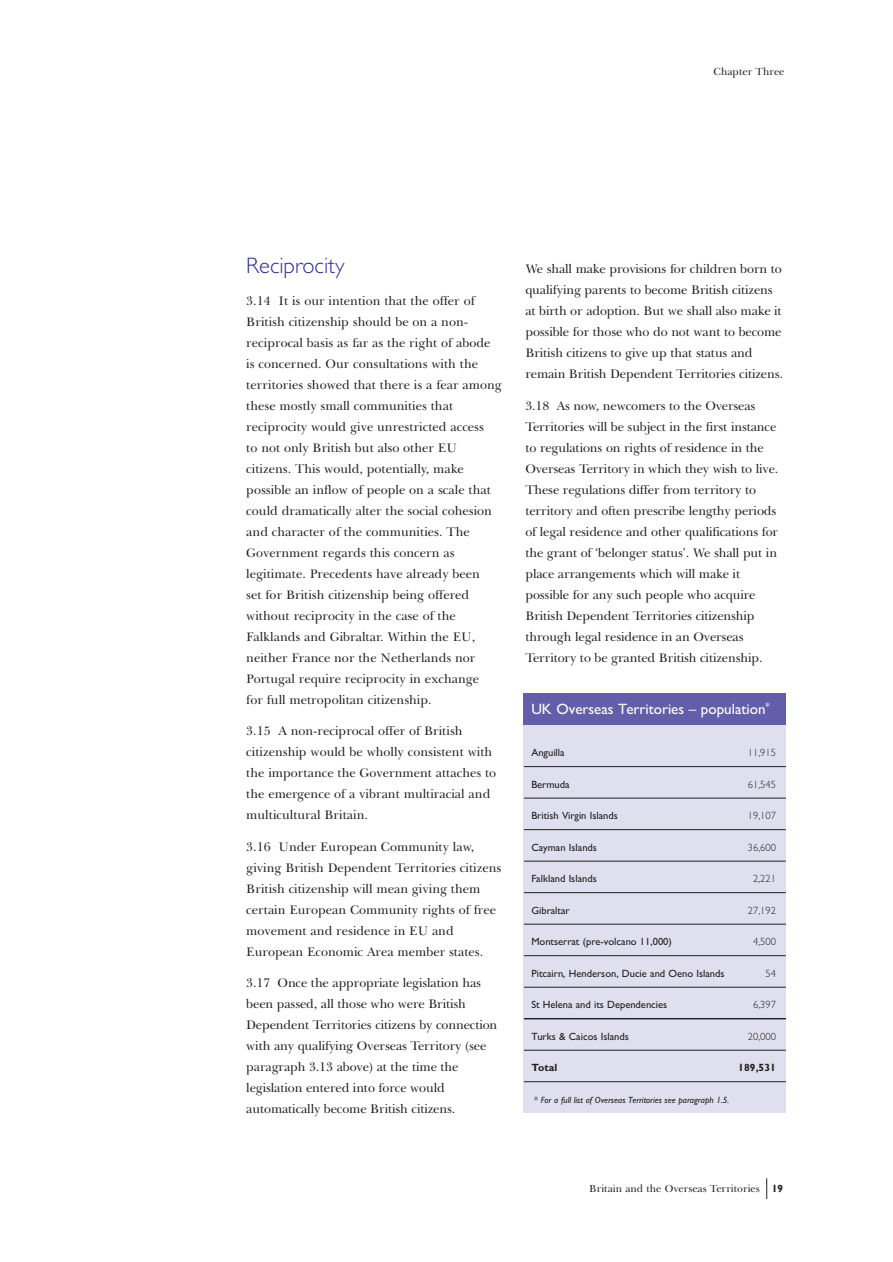
<style>
.page{position:relative;width:893px;height:1262px;background:#fff}
.page>*{position:absolute;margin:0;border:0;box-sizing:border-box;transform-origin:0 0}
.t1{font:300 22.5px "M Gill Sans";color:#2e3092}
.t2{font:15px "M Gill Sans";color:#fff}
.t3{font:12.75px/21px "Baskerville";color:#231f20}
.t4{font:10.5px "M Gill Sans";color:#231f20}
.t5{font:300 10.5px "M Gill Sans";color:#231f20}
.t6{font:10.5px "Baskerville";color:#231f20}
.t7{font:700 10.5px "M Gill Sans";color:#231f20}
.t8{font:italic 9px "M Gill Sans";color:#231f20}
.s1{font-family:"M Gill Sans";font-weight:700}
</style>
<div class="page">
<svg style="left:766px;top:1178px;width:1px;height:20px"></svg>
<div style="left:524px;top:724px;width:262px;height:389px;background:#e0dfef"></div>
<div style="left:524px;top:693px;width:262px;height:31px;background:#625ea9"></div>
<hr style="left:524px;top:766px;width:261px;height:1px;background:#231f20">
<hr style="left:524px;top:798px;width:261px;height:1px;background:#231f20">
<hr style="left:524px;top:829px;width:261px;height:1px;background:#231f20">
<hr style="left:524px;top:861px;width:261px;height:1px;background:#231f20">
<hr style="left:524px;top:892px;width:261px;height:1px;background:#231f20">
<hr style="left:524px;top:924px;width:261px;height:1px;background:#231f20">
<hr style="left:524px;top:955px;width:261px;height:1px;background:#231f20">
<hr style="left:524px;top:987px;width:261px;height:1px;background:#231f20">
<hr style="left:524px;top:1050px;width:261px;height:1px;background:#231f20">
<hr style="left:524px;top:1081px;width:261px;height:1px;background:#231f20">
<hr style="left:524px;top:1018px;width:261px;height:1px;background:#231f20">
<p class="t6" style="left:713px;top:68px;width:72px">Chapter Three</p>
<h1 class="t1" style="left:246px;top:258px;width:100px">Reciprocity</h1>
<p class="t3" style="left:246px;top:291px;width:257px">3.14 It is our intention that the offer of British citizenship should be on a non&shy;reciprocal basis as far as the right of abode is concerned. Our consultations with the territories showed that there is a fear among these mostly small communities that reciprocity would give unrestricted access<br>to not only British but also other EU citizens. This would, potentially, make possible an inflow of people on a scale that could dramatically alter the social cohesion and character of the communities. The Government regards this concern as legitimate. Precedents have already been<br>set for British citizenship being offered without reciprocity in the case of the Falklands and Gibraltar. Within the EU, neither France nor the Netherlands nor Portugal require reciprocity in exchange<br>for full metropolitan citizenship.</p>
<p class="t3" style="left:246px;top:722px;width:251px">3.15 A non-reciprocal offer of British citizenship would be wholly consistent with the importance the Government attaches to the emergence of a vibrant multiracial and multicultural Britain.</p>
<p class="t3" style="left:246px;top:837px;width:256px">3.16 Under European Community law, giving British Dependent Territories citizens British citizenship will mean giving them certain European Community rights of free movement and residence in EU and European Economic Area member states.</p>
<p class="t3" style="left:246px;top:974px;width:252px">3.17 Once the appropriate legislation has been passed, all those who were British Dependent Territories citizens by connection with any qualifying Overseas Territory (see paragraph 3.13 above) at the time the legislation entered into force would automatically become British citizens.</p>
<p class="t3" style="left:525px;top:260px;width:259px">We shall make provisions for children born to qualifying parents to become British citizens at birth or adoption. But we shall also make it possible for those who do not want to become British citizens to give up that status and remain British Dependent Territories citizens.</p>
<p class="t3" style="left:525px;top:396px;width:254px">3.18 As now, newcomers to the Overseas Territories will be subject in the first instance to regulations on rights of residence in the Overseas Territory in which they wish to live.<br>These regulations differ from territory to territory and often prescribe lengthy periods of legal residence and other qualifications for the grant of ‘belonger status’. We shall put in place arrangements which will make it possible for any such people who acquire British Dependent Territories citizenship through legal residence in an Overseas Territory to be granted British citizenship.</p>
<p class="t2" style="left:531px;top:704px;width:240px">UK Overseas Territories – population<sup>*</sup></p>
<p class="t4" style="left:531px;top:749px;width:35px">Anguilla</p>
<p class="t4" style="left:531px;top:780px;width:40px">Bermuda</p>
<p class="t4" style="left:531px;top:812px;width:88px">British Virgin Islands</p>
<p class="t4" style="left:531px;top:843px;width:67px">Cayman Islands</p>
<p class="t4" style="left:531px;top:875px;width:67px">Falkland Islands</p>
<p class="t4" style="left:531px;top:906px;width:40px">Gibraltar</p>
<p class="t4" style="left:531px;top:938px;width:142px">Montserrat (pre-volcano 11,000)</p>
<p class="t4" style="left:531px;top:969px;width:195px">Pitcairn, Henderson, Ducie and Oeno Islands</p>
<p class="t4" style="left:531px;top:1001px;width:137px">St Helena and its Dependencies</p>
<p class="t4" style="left:531px;top:1032px;width:99px">Turks &amp; Caicos Islands</p>
<p class="t7" style="left:531px;top:1064px;width:27px">Total</p>
<p class="t5" style="left:747px;top:749px;width:30px">11,915</p>
<p class="t5" style="left:747px;top:780px;width:30px">61,545</p>
<p class="t5" style="left:747px;top:812px;width:30px">19,107</p>
<p class="t5" style="left:747px;top:843px;width:30px">36,600</p>
<p class="t5" style="left:753px;top:875px;width:24px">2,221</p>
<p class="t5" style="left:747px;top:906px;width:30px">27,192</p>
<p class="t5" style="left:753px;top:938px;width:24px">4,500</p>
<p class="t5" style="left:765px;top:969px;width:12px">54</p>
<p class="t5" style="left:753px;top:1001px;width:24px">6,397</p>
<p class="t5" style="left:747px;top:1032px;width:30px">20,000</p>
<p class="t7" style="left:738px;top:1064px;width:39px">189,531</p>
<p class="t8" style="left:534px;top:1096px;width:197px">* For a full list of Overseas Territories see paragraph 1.5.</p>
<p class="t6" style="left:589px;top:1184px;width:196px">Britain and the Overseas Territories <span class="s1">19</span></p>
</div>
